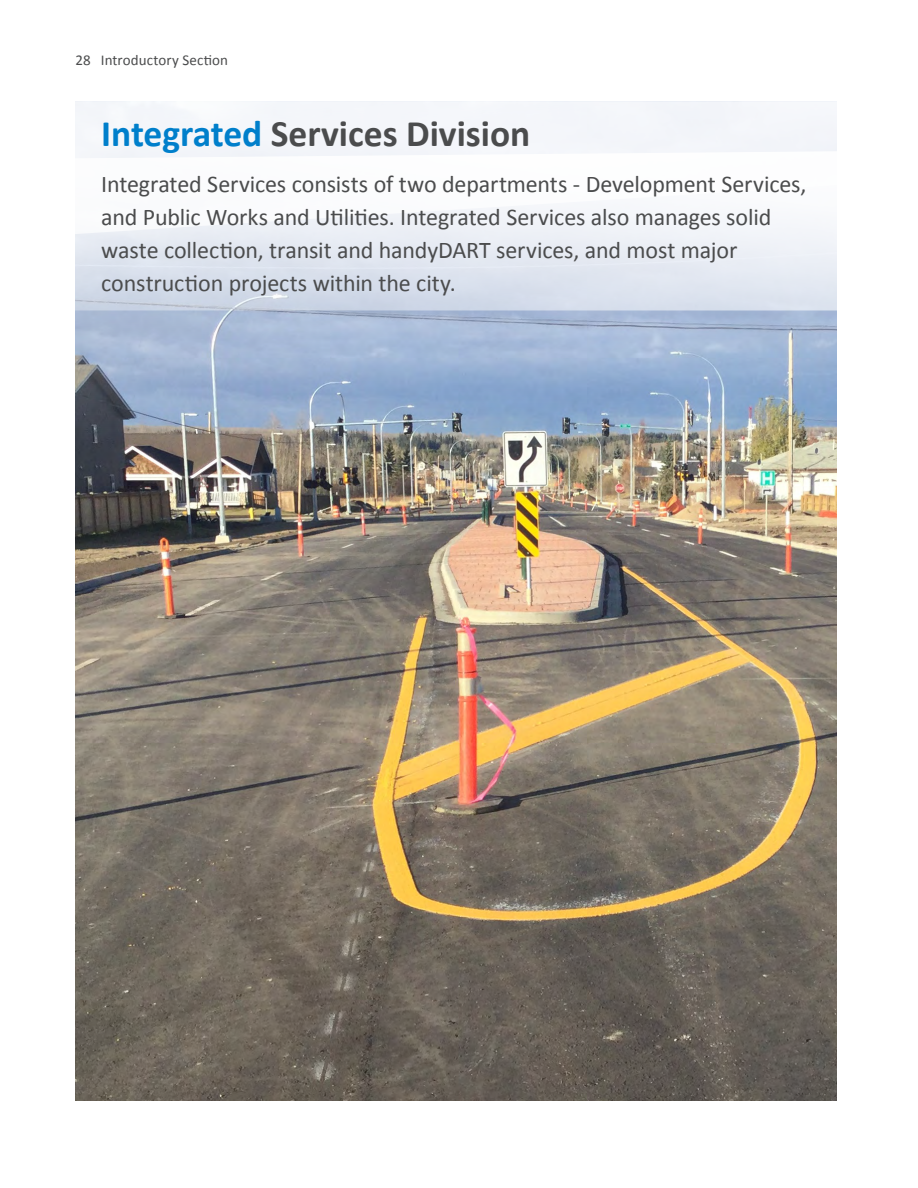
<style>
.page{position:relative;width:918px;height:1188px;background:#fff}
.page>*{position:absolute;margin:0;border:0;box-sizing:border-box;transform-origin:0 0}
.heading-lg_bold-grey{font:700 37.5px "Calibri";color:#4b4c4d}
.Deck{font:24px/33px "Calibri";letter-spacing:-.005em;color:#4b4c4d}
.body-paragraph{font:15px "Calibri";letter-spacing:.005em;color:#4b4c4d}
.s1{color:#007fcb}
</style>
<div class="page">
<img style="left:76px;top:311px;width:761px;height:789px">
<div style="left:75px;top:101px;width:762px;height:50px;background:#f4f6fa"></div>
<svg style="left:75px;top:151px;width:762px;height:160px"></svg>
<p class="body-paragraph" style="left:76px;top:51px;width:154px">28 Introductory Section</p>
<p class="heading-lg_bold-grey" style="left:101px;top:110px;width:431px"><span class="s1">Integrated</span> Services Division</p>
<p class="Deck" style="left:101px;top:168px;width:707px">Integrated Services consists of two departments - Development Services, and Public Works and Utilities. Integrated Services also manages solid waste collection, transit and handyDART services, and most major construction projects within the city.</p>
</div>
